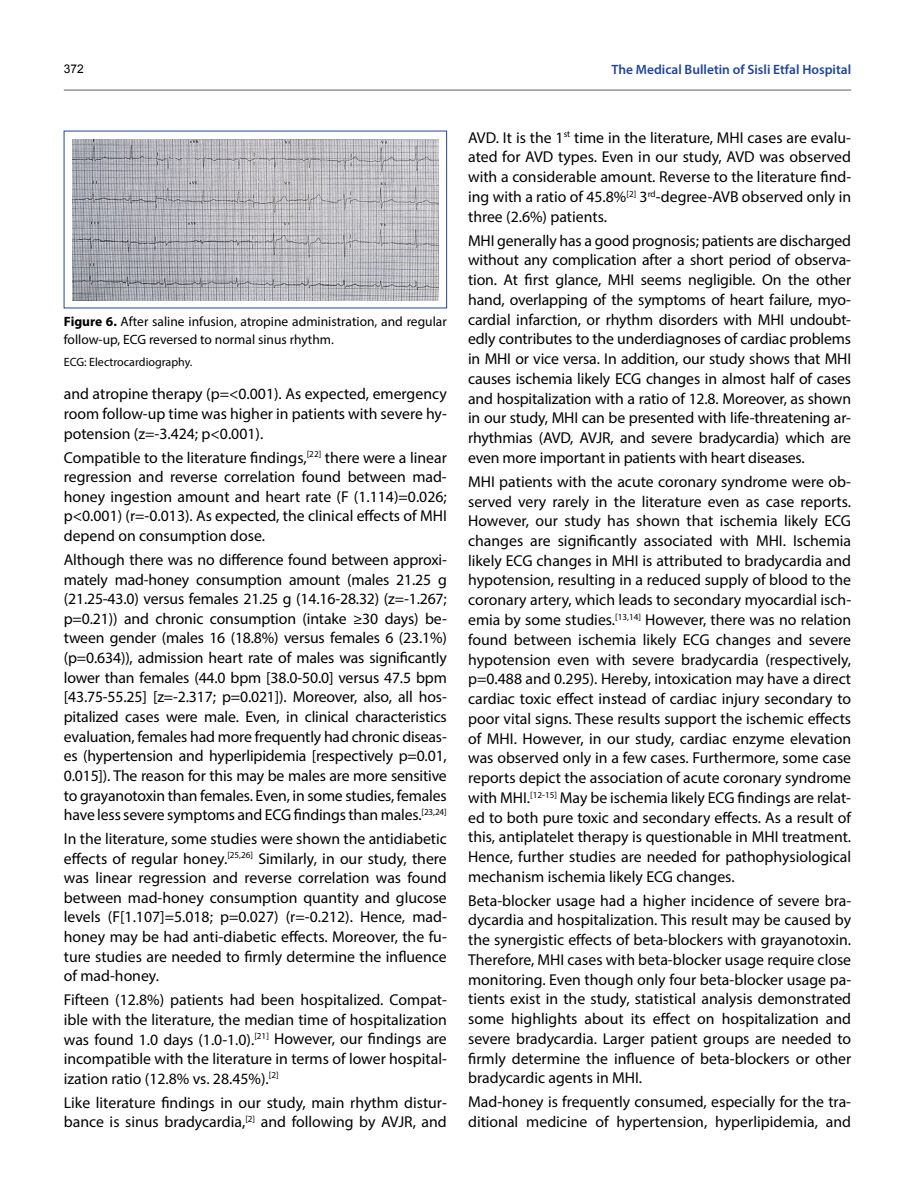
<style>
.page{position:relative;width:915px;height:1191px;background:#fff}
.page>*{position:absolute;margin:0;border:0;box-sizing:border-box;transform-origin:0 0}
.t1{font:15.75px/19.8px "Myriad Pro";color:#000;text-align:justify}
.t2{font:13.5px/18px "Myriad Pro";color:#000}
.t3{font:600 13.5px "Myriad Pro";color:#20449c}
.t4{font:12px "Myriad Pro";color:#000}
.t5{font:12px "Arial";color:#000}
.s1{font-weight:700}
</style>
<div class="page">
<hr style="left:64px;top:89px;width:786px;height:2px;background:#939598">
<img style="left:73px;top:139px;width:365px;height:161px">
<p class="t5" style="left:64px;top:60px;width:22px">372</p>
<p class="t3" style="left:611px;top:61px;width:241px">The Medical Bulletin of Sisli Etfal Hospital</p>
<p class="t2" style="left:64px;top:312px;width:384px"><span class="s1">Figure 6.</span> After saline infusion, atropine administration, and regular follow-up, ECG reversed to normal sinus rhythm.</p>
<p class="t4" style="left:64px;top:355px;width:130px">ECG: Electrocardiography.</p>
<p class="t1" style="left:64px;top:384px;width:384px">and atropine therapy (p=&lt;0.001). As expected, emergency room follow-up time was higher in patients with severe hy&shy;potension (z=-3.424; p&lt;0.001).</p>
<p class="t1" style="left:64px;top:447px;width:384px">Compatible to the literature findings,<sup>[22]</sup> there were a linear regression and reverse correlation found between mad&shy;honey ingestion amount and heart rate (F (1.114)=0.026; p&lt;0.001) (r=-0.013). As expected, the clinical effects of MHI depend on consumption dose.</p>
<p class="t1" style="left:64px;top:549px;width:384px">Although there was no difference found between approxi&shy;mately mad-honey consumption amount (males 21.25 g (21.25-43.0) versus females 21.25 g (14.16-28.32) (z=-1.267; p=0.21)) and chronic consumption (intake ≥30 days) be&shy;tween gender (males 16 (18.8%) versus females 6 (23.1%) (p=0.634)), admission heart rate of males was significantly lower than females (44.0 bpm [38.0-50.0] versus 47.5 bpm [43.75-55.25] [z=-2.317; p=0.021]). Moreover, also, all hos&shy;pitalized cases were male. Even, in clinical characteristics evaluation, females had more frequently had chronic diseas&shy;es (hypertension and hyperlipidemia [respectively p=0.01, 0.015]). The reason for this may be males are more sensitive to grayanotoxin than females. Even, in some studies, females have less severe symptoms and ECG findings than males.<sup>[23,24]</sup></p>
<p class="t1" style="left:64px;top:828px;width:384px">In the literature, some studies were shown the antidiabetic effects of regular honey.<sup>[25,26]</sup> Similarly, in our study, there was linear regression and reverse correlation was found between mad-honey consumption quantity and glucose levels (F[1.107]=5.018; p=0.027) (r=-0.212). Hence, mad&shy;honey may be had anti-diabetic effects. Moreover, the fu&shy;ture studies are needed to firmly determine the influence of mad-honey.</p>
<p class="t1" style="left:64px;top:990px;width:384px">Fifteen (12.8%) patients had been hospitalized. Compat&shy;ible with the literature, the median time of hospitalization was found 1.0 days (1.0-1.0).<sup>[21]</sup> However, our findings are incompatible with the literature in terms of lower hospital&shy;ization ratio (12.8% vs. 28.45%).<sup>[2]</sup></p>
<p class="t1" style="left:64px;top:1092px;width:384px">Like literature findings in our study, main rhythm distur&shy;bance is sinus bradycardia,<sup>[2]</sup> and following by AVJR, and</p>
<p class="t1" style="left:468px;top:127px;width:384px">AVD. It is the 1<sup>st</sup> time in the literature, MHI cases are evalu&shy;ated for AVD types. Even in our study, AVD was observed with a considerable amount. Reverse to the literature find&shy;ing with a ratio of 45.8%<sup>[2]</sup> 3<sup>rd</sup>-degree-AVB observed only in three (2.6%) patients.</p>
<p class="t1" style="left:468px;top:230px;width:384px">MHI generally has a good prognosis; patients are discharged without any complication after a short period of observa&shy;tion. At first glance, MHI seems negligible. On the other hand, overlapping of the symptoms of heart failure, myo&shy;cardial infarction, or rhythm disorders with MHI undoubt&shy;edly contributes to the underdiagnoses of cardiac problems in MHI or vice versa. In addition, our study shows that MHI causes ischemia likely ECG changes in almost half of cases and hospitalization with a ratio of 12.8. Moreover, as shown in our study, MHI can be presented with life-threatening ar&shy;rhythmias (AVD, AVJR, and severe bradycardia) which are even more important in patients with heart diseases.</p>
<p class="t1" style="left:468px;top:471px;width:384px">MHI patients with the acute coronary syndrome were ob&shy;served very rarely in the literature even as case reports.<br>However, our study has shown that ischemia likely ECG changes are significantly associated with MHI. Ischemia likely ECG changes in MHI is attributed to bradycardia and hypotension, resulting in a reduced supply of blood to the coronary artery, which leads to secondary myocardial isch&shy;emia by some studies.<sup>[13,14]</sup> However, there was no relation found between ischemia likely ECG changes and severe hypotension even with severe bradycardia (respectively, p=0.488 and 0.295). Hereby, intoxication may have a direct cardiac toxic effect instead of cardiac injury secondary to poor vital signs. These results support the ischemic effects of MHI. However, in our study, cardiac enzyme elevation was observed only in a few cases. Furthermore, some case reports depict the association of acute coronary syndrome with MHI.<sup>[12-15]</sup> May be ischemia likely ECG findings are relat&shy;ed to both pure toxic and secondary effects. As a result of this, antiplatelet therapy is questionable in MHI treatment.<br>Hence, further studies are needed for pathophysiological mechanism ischemia likely ECG changes.</p>
<p class="t1" style="left:468px;top:890px;width:384px">Beta-blocker usage had a higher incidence of severe bra&shy;dycardia and hospitalization. This result may be caused by the synergistic effects of beta-blockers with grayanotoxin.<br>Therefore, MHI cases with beta-blocker usage require close monitoring. Even though only four beta-blocker usage pa&shy;tients exist in the study, statistical analysis demonstrated some highlights about its effect on hospitalization and severe bradycardia. Larger patient groups are needed to firmly determine the influence of beta-blockers or other bradycardic agents in MHI.</p>
<p class="t1" style="left:468px;top:1092px;width:384px">Mad-honey is frequently consumed, especially for the tra&shy;ditional medicine of hypertension, hyperlipidemia, and</p>
</div>
